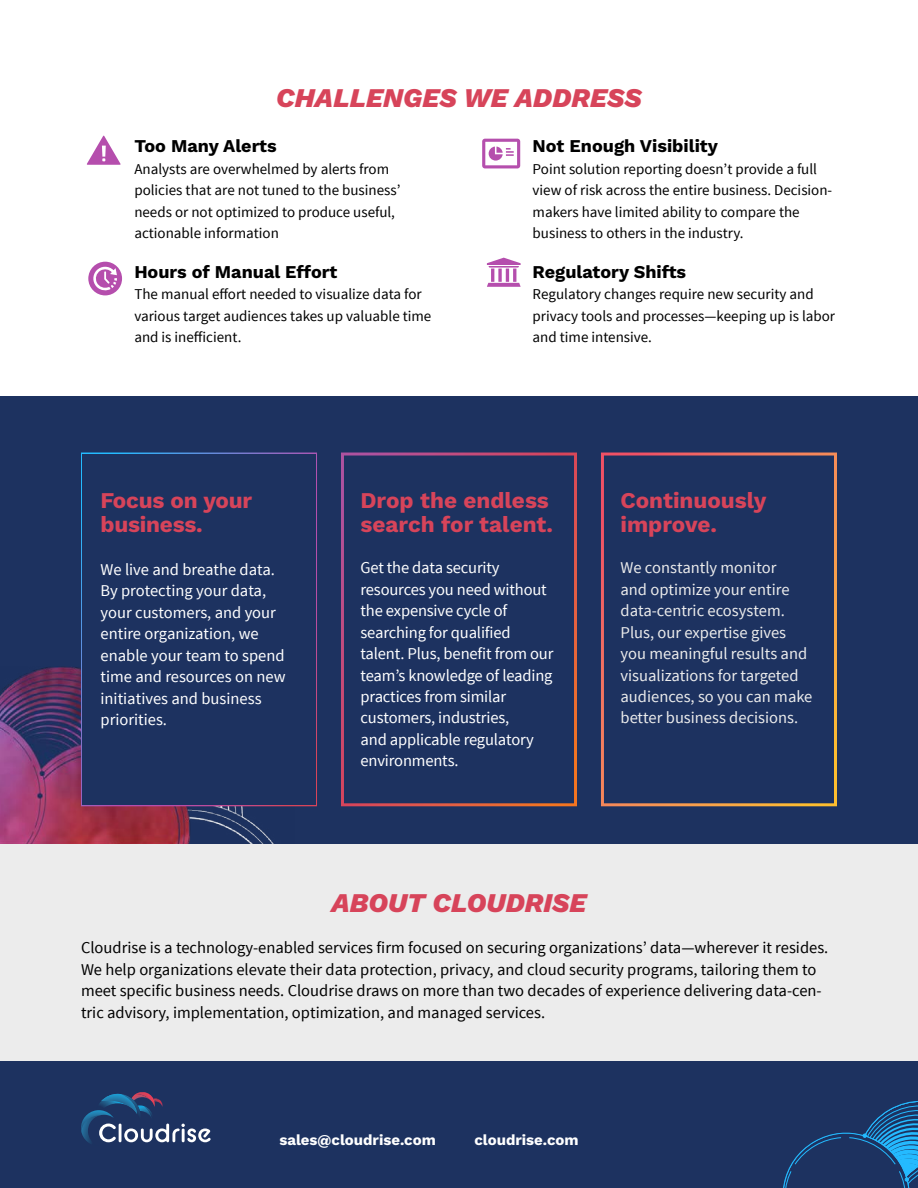
<style>
.page{position:relative;width:918px;height:1188px;background:#fff}
.page>*{position:absolute;margin:0;border:0;box-sizing:border-box;transform-origin:0 0}
.t1{font:italic 800 27px "Work Sans";color:#d7445a}
.t2{font:700 22.5px/24px "Work Sans";color:#d7445a}
.t3{font:700 18px "Work Sans";color:#000}
.t4{font:16.5px/21.5px "Source Sans Pro";letter-spacing:-.01em;color:#fff}
.t5{font:16.5px/21.5px "Source Sans Pro";color:#000}
.t6{font:16.5px/21.5px "Source Sans Pro";color:#ececec}
.t7{font:15px/21.5px "Source Sans Pro";color:#000}
.t8{font:700 15px "Work Sans";color:#fff}
</style>
<div class="page">
<div style="left:0;top:835px;width:918px;height:229px;background:#ececec"></div>
<div style="left:0;top:1062px;width:918px;height:126px;background:#1d3260"></div>
<svg style="left:81px;top:1094px;width:130px;height:49px"></svg>
<img style="left:136px;top:1092px;width:19px;height:15px">
<svg style="left:783px;top:1101px;width:135px;height:87px"></svg>
<svg style="left:482px;top:139px;width:38px;height:29px"></svg>
<div style="left:0;top:396px;width:918px;height:447px;background:#1d3260"></div>
<img style="left:0;top:667px;width:294px;height:176px">
<div style="left:81px;top:453px;width:236px;height:353px;background:#1d3260"></div>
<svg style="left:87px;top:136px;width:34px;height:29px"></svg>
<svg style="left:88px;top:262px;width:34px;height:33px"></svg>
<svg style="left:487px;top:258px;width:34px;height:29px"></svg>
<h1 class="t1" style="left:276px;top:77px;width:367px">CHALLENGES WE ADDRESS</h1>
<p class="t3" style="left:134px;top:133px;width:144px">Too Many Alerts</p>
<p class="t7" style="left:134px;top:158px;width:268px">Analysts are overwhelmed by alerts from policies that are not tuned to the business’ needs or not optimized to produce useful, actionable information</p>
<p class="t3" style="left:134px;top:258px;width:204px">Hours of Manual Effort</p>
<p class="t7" style="left:134px;top:284px;width:299px">The manual effort needed to visualize data for various target audiences takes up valuable time and is inefficient.</p>
<p class="t3" style="left:533px;top:133px;width:187px">Not Enough Visibility</p>
<p class="t7" style="left:533px;top:158px;width:301px">Point solution reporting doesn’t provide a full view of risk across the entire business. Decision&shy;makers have limited ability to compare the business to others in the industry.</p>
<p class="t3" style="left:533px;top:258px;width:155px">Regulatory Shifts</p>
<p class="t7" style="left:533px;top:284px;width:304px">Regulatory changes require new security and privacy tools and processes—keeping up is labor and time intensive.</p>
<h2 class="t2" style="left:101px;top:487px;width:153px">Focus on your business.</h2>
<p class="t4" style="left:101px;top:559px;width:186px">We live and breathe data.<br>By protecting your data, your customers, and your entire organization, we enable your team to spend time and resources on new initiatives and business priorities.</p>
<h2 class="t2" style="left:361px;top:487px;width:194px">Drop the endless search for talent.</h2>
<p class="t4" style="left:361px;top:557px;width:194px">Get the data security resources you need without the expensive cycle of searching for qualified talent. Plus, benefit from our team’s knowledge of leading practices from similar customers, industries,<br>and applicable regulatory environments.</p>
<h2 class="t2" style="left:621px;top:487px;width:147px">Continuously improve.</h2>
<p class="t6" style="left:621px;top:557px;width:193px">We constantly monitor<br>and optimize your entire data-centric ecosystem.<br>Plus, our expertise gives you meaningful results and visualizations for targeted audiences, so you can make better business decisions.</p>
<h1 class="t1" style="left:331px;top:882px;width:257px">ABOUT CLOUDRISE</h1>
<p class="t5" style="left:81px;top:938px;width:749px">Cloudrise is a technology-enabled services firm focused on securing organizations’ data—wherever it resides.<br>We help organizations elevate their data protection, privacy, and cloud security programs, tailoring them to meet specific business needs. Cloudrise draws on more than two decades of experience delivering data-cen&shy;tric advisory, implementation, optimization, and managed services.</p>
<p class="t8" style="left:279px;top:1128px;width:158px">sales@cloudrise.com</p>
<p class="t8" style="left:474px;top:1128px;width:106px">cloudrise.com</p>
</div>
